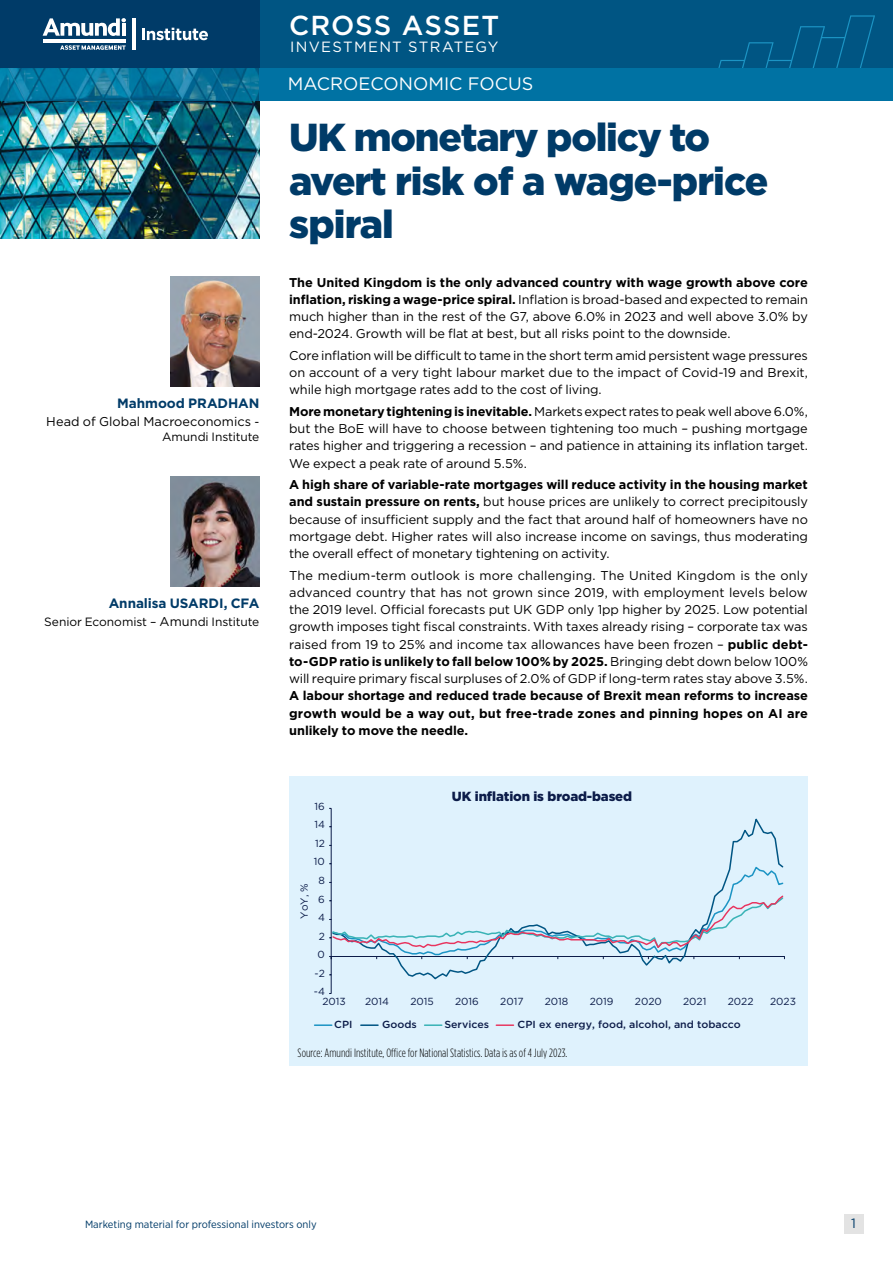
<style>
.page{position:relative;width:893px;height:1263px;background:#fff}
.page>*{position:absolute;margin:0;border:0;box-sizing:border-box;transform-origin:0 0}
.t1{font:900 39px/43.5px "Gotham";letter-spacing:-.03em;color:#003b68}
.t2{font:500 27.45px "Gotham";letter-spacing:.04em;color:#fff}
.t3{font:18px "Gotham";color:#fff}
.t4{font:14.85px "Gotham";letter-spacing:.08em;color:#fff}
.t5{font:700 13.5px "Gotham";letter-spacing:-.005em;color:#003b68}
.t6{font:13.5px "Gotham";color:#003b68}
.t7{font:900 13.2px "Gotham";letter-spacing:-.01em;color:#0c1c49}
.t8{font:12.75px/17.2px "Gotham";letter-spacing:-.01em;color:#000;text-align:justify}
.t9{font:700 12.75px/17.2px "Gotham";letter-spacing:.005em;color:#000;text-align:justify}
.t10{font:300 12px "Gotham Condensed";letter-spacing:.005em;color:#000}
.t11{font:12px "Gotham";letter-spacing:-.005em;color:#000}
.t12{font:10.5px "Gotham Narrow";color:#003b68;scale:1.05 1}
.t13{font:10.2px "Gotham";color:#0c1c49}
.t14{font:500 10.2px "Gotham";color:#0c1c49}
.s1{font-size:12px}
.s2{font-size:12.75px}
.s3{font-weight:700}
</style>
<div class="page">
<div style="left:0;top:0;width:893px;height:68px;background:#005583"></div>
<svg style="left:718px;top:15px;width:157px;height:53px"></svg>
<div style="left:0;top:0;width:259px;height:68px;background:#003b68"></div>
<svg style="left:43px;top:18px;width:83px;height:18px"></svg>
<hr style="left:122px;top:23px;width:4px;height:13px;background:#fff">
<hr style="left:43px;top:39px;width:83px;height:3px;background:#fff">
<svg style="left:60px;top:45px;width:66px;height:5px"></svg>
<hr style="left:132px;top:18px;width:3px;height:32px;background:#fff">
<svg style="left:142px;top:28px;width:66px;height:12px"></svg>
<img style="left:0;top:101px;width:259px;height:137px">
<div style="left:289px;top:776px;width:519px;height:289px;background:#dff2fd"></div>
<hr style="left:331px;top:808px;width:1px;height:185px;background:#0c1c49">
<svg style="left:331px;top:815px;width:454px;height:165px"></svg>
<svg style="left:329px;top:863px;width:456px;height:96px"></svg>
<svg style="left:315px;top:1024px;width:17px;height:2px"></svg>
<svg style="left:361px;top:1024px;width:17px;height:2px"></svg>
<svg style="left:425px;top:1024px;width:17px;height:2px"></svg>
<svg style="left:496px;top:1024px;width:17px;height:2px"></svg>
<svg style="left:0;top:68px;width:259px;height:33px;background:#09759d"></svg>
<div style="left:259px;top:68px;width:634px;height:33px;background:#0072a3"></div>
<img style="left:170px;top:276px;width:89px;height:111px">
<img style="left:170px;top:476px;width:89px;height:111px">
<div style="left:844px;top:1214px;width:19px;height:19px;background:#e3e3e3"></div>
<h2 class="t2" style="left:289px;top:7px;width:212px">CROSS ASSET</h2>
<p class="t4" style="left:290px;top:37px;width:210px">INVESTMENT STRATEGY</p>
<p class="t5" style="left:117px;top:395px;width:144px">Mahmood PRADHAN</p>
<p class="t8" style="left:46px;top:412px;width:215px">Head of Global Macroeconomics <span class="s1">-</span></p>
<p class="t11" style="left:162px;top:429px;width:99px">Amundi Institute</p>
<p class="t5" style="left:109px;top:594px;width:152px">Annalisa USARDI, CFA</p>
<p class="t11" style="left:44px;top:614px;width:217px">Senior Economist – <span class="s2">Amun</span>di Institute</p>
<h3 class="t3" style="left:288px;top:72px;width:247px">MACROECONOMIC FOCUS</h3>
<h1 class="t1" style="left:289px;top:115px;width:481px">UK monetary policy to avert risk of a wage-price spiral</h1>
<p class="t8" style="left:289px;top:273px;width:520px"><span class="s3">The United Kingdom is the only advanced country with wage growth above core inflation, risking a wage-price spiral.</span> Inflation is broad-based and expected to remain much higher than in the rest of the G7, above 6.0% in 2023 and well above 3.0% by end-2024. Growth will be flat at best, but all risks point to the downside.</p>
<p class="t8" style="left:289px;top:346px;width:520px">Core inflation will be difficult to tame in the short term amid persistent wage pressures on account of a very tight labour market due to the impact of Covid-19 and Brexit, while high mortgage rates add to the cost of living.</p>
<p class="t8" style="left:289px;top:402px;width:520px"><span class="s3">More monetary tightening is inevitable.</span> Markets expect rates to peak well above 6.0%, but the BoE will have to choose between tightening too much – pushing mortgage rates higher and triggering a recession – and patience in attaining its inflation target.<br>We expect a peak rate of around 5.5%.</p>
<p class="t8" style="left:289px;top:476px;width:520px"><span class="s3">A high share of variable-rate mortgages will reduce activity in the housing market and sustain pressure on rents,</span> but house prices are unlikely to correct precipitously because of insufficient supply and the fact that around half of homeowners have no mortgage debt. Higher rates will also increase income on savings, thus moderating the overall effect of monetary tightening on activity.</p>
<p class="t8" style="left:289px;top:566px;width:520px">The medium-term outlook is more challenging. The United Kingdom is the only advanced country that has not grown since 2019, with employment levels below the 2019 level. Official forecasts put UK GDP only 1pp higher by 2025. Low potential growth imposes tight fiscal constraints. With taxes already rising – corporate tax was raised from 19 to 25% and income tax allowances have been frozen – <span class="s3">public debt&shy;to-GDP ratio is unlikely to fall below 100% by 2025.</span> Bringing debt down below 100% will require primary fiscal surpluses of 2.0% of GDP if long-term rates stay above 3.5%.</p>
<p class="t9" style="left:289px;top:687px;width:520px">A labour shortage and reduced trade because of Brexit mean reforms to increase growth would be a way out, but free-trade zones and pinning hopes on AI are unlikely to move the needle.</p>
<p class="t13" style="left:315px;top:800px;width:12px">16</p>
<p class="t13" style="left:314px;top:818px;width:12px">14</p>
<p class="t13" style="left:315px;top:837px;width:11px">12</p>
<p class="t13" style="left:314px;top:855px;width:13px">10</p>
<p class="t13" style="left:298px;top:919px;width:37px;rotate:-90deg">YoY, %</p>
<p class="t13" style="left:318px;top:874px;width:8px">8</p>
<p class="t13" style="left:318px;top:892px;width:8px">6</p>
<p class="t13" style="left:318px;top:911px;width:8px">4</p>
<p class="t13" style="left:319px;top:929px;width:8px">2</p>
<p class="t13" style="left:318px;top:948px;width:9px">0</p>
<p class="t13" style="left:315px;top:966px;width:12px">-2</p>
<p class="t13" style="left:314px;top:985px;width:13px">-4</p>
<p class="t7" style="left:452px;top:787px;width:182px">UK inflation is broad-based</p>
<p class="t13" style="left:322px;top:995px;width:25px">2013</p>
<p class="t13" style="left:365px;top:995px;width:26px">2014</p>
<p class="t13" style="left:410px;top:995px;width:25px">2015</p>
<p class="t13" style="left:455px;top:995px;width:25px">2016</p>
<p class="t13" style="left:500px;top:995px;width:25px">2017</p>
<p class="t13" style="left:545px;top:995px;width:25px">2018</p>
<p class="t13" style="left:590px;top:995px;width:25px">2019</p>
<p class="t13" style="left:635px;top:995px;width:28px">2020</p>
<p class="t13" style="left:683px;top:995px;width:25px">2021</p>
<p class="t13" style="left:728px;top:995px;width:27px">2022</p>
<p class="t13" style="left:770px;top:995px;width:27px">2023</p>
<p class="t14" style="left:334px;top:1018px;width:20px">CPI</p>
<p class="t14" style="left:382px;top:1018px;width:36px">Goods</p>
<p class="t14" style="left:444px;top:1018px;width:46px">Services</p>
<p class="t14" style="left:518px;top:1018px;width:225px">CPI ex energy, food, alcohol, and tobacco</p>
<p class="t10" style="left:298px;top:1046px;width:271px">Source: Amundi Institute, Office for National Statistics. Data is as of 4 July 2023.</p>
<p class="t12" style="left:85px;top:1218px;width:222px">Marketing material for professional investors only</p>
<p class="t6" style="left:851px;top:1215px;width:6px">1</p>
</div>
